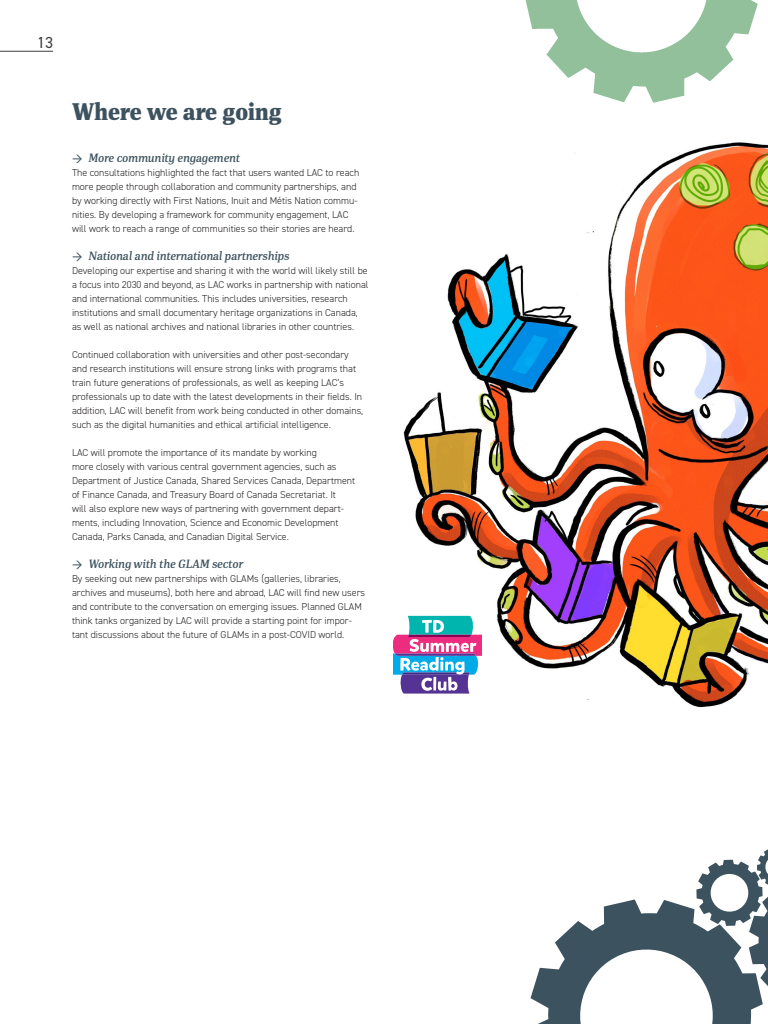
<style>
.page{position:relative;width:768px;height:1024px;background:#fff}
.page>*{position:absolute;margin:0;border:0;box-sizing:border-box;transform-origin:0 0}
.t1{font:900 24px "PFDIN Serif";color:#3d525e}
.t2{font:16px "DIN2014";color:#3e3e3f}
.t3{font:italic 500 12px "PFDIN Serif";color:#3d525e}
.t4{font:300 10px/14px "DIN2014";color:#231f20}
.s1{font-family:"DIN2014";font-weight:400;font-style:normal}
</style>
<div class="page">
<svg style="left:530px;top:849px;width:238px;height:175px"></svg>
<hr style="left:0;top:51px;width:53px;height:1px;background:#3e3e3f">
<img style="left:525px;top:0;width:233px;height:103px">
<img style="left:403px;top:142px;width:365px;height:566px">
<svg style="left:393px;top:616px;width:89px;height:78px"></svg>
<h2 class="t2" style="left:37px;top:32px;width:17px">13</h2>
<h1 class="t1" style="left:72px;top:96px;width:211px">Where we are going</h1>
<p class="t3" style="left:72px;top:150px;width:170px"><span class="s1">→</span> More community engagement</p>
<p class="t4" style="left:72px;top:166px;width:289px">The consultations highlighted the fact that users wanted LAC to reach more people through collaboration and community partnerships, and by working directly with First Nations, Inuit and Métis Nation commu&shy;nities. By developing a framework for community engagement, LAC will work to reach a range of communities so their stories are heard.</p>
<p class="t3" style="left:72px;top:248px;width:219px"><span class="s1">→</span> National and international partnerships</p>
<p class="t4" style="left:72px;top:264px;width:298px">Developing our expertise and sharing it with the world will likely still be a focus into 2030 and beyond, as LAC works in partnership with national and international communities. This includes universities, research institutions and small documentary heritage organizations in Canada, as well as national archives and national libraries in other countries.</p>
<p class="t4" style="left:72px;top:348px;width:293px">Continued collaboration with universities and other post-secondary and research institutions will ensure strong links with programs that train future generations of professionals, as well as keeping LAC’s professionals up to date with the latest developments in their fields. In addition, LAC will benefit from work being conducted in other domains, such as the digital humanities and ethical artificial intelligence.</p>
<p class="t4" style="left:72px;top:446px;width:285px">LAC will promote the importance of its mandate by working<br>more closely with various central government agencies, such as Department of Justice Canada, Shared Services Canada, Department of Finance Canada, and Treasury Board of Canada Secretariat. It<br>will also explore new ways of partnering with government depart&shy;ments, including Innovation, Science and Economic Development Canada, Parks Canada, and Canadian Digital Service.</p>
<p class="t3" style="left:72px;top:556px;width:173px"><span class="s1">→</span> Working with the GLAM sector</p>
<p class="t4" style="left:72px;top:572px;width:295px">By seeking out new partnerships with GLAMs (galleries, libraries, archives and museums), both here and abroad, LAC will find new users and contribute to the conversation on emerging issues. Planned GLAM think tanks organized by LAC will provide a starting point for impor&shy;tant discussions about the future of GLAMs in a post-COVID world.</p>
</div>
